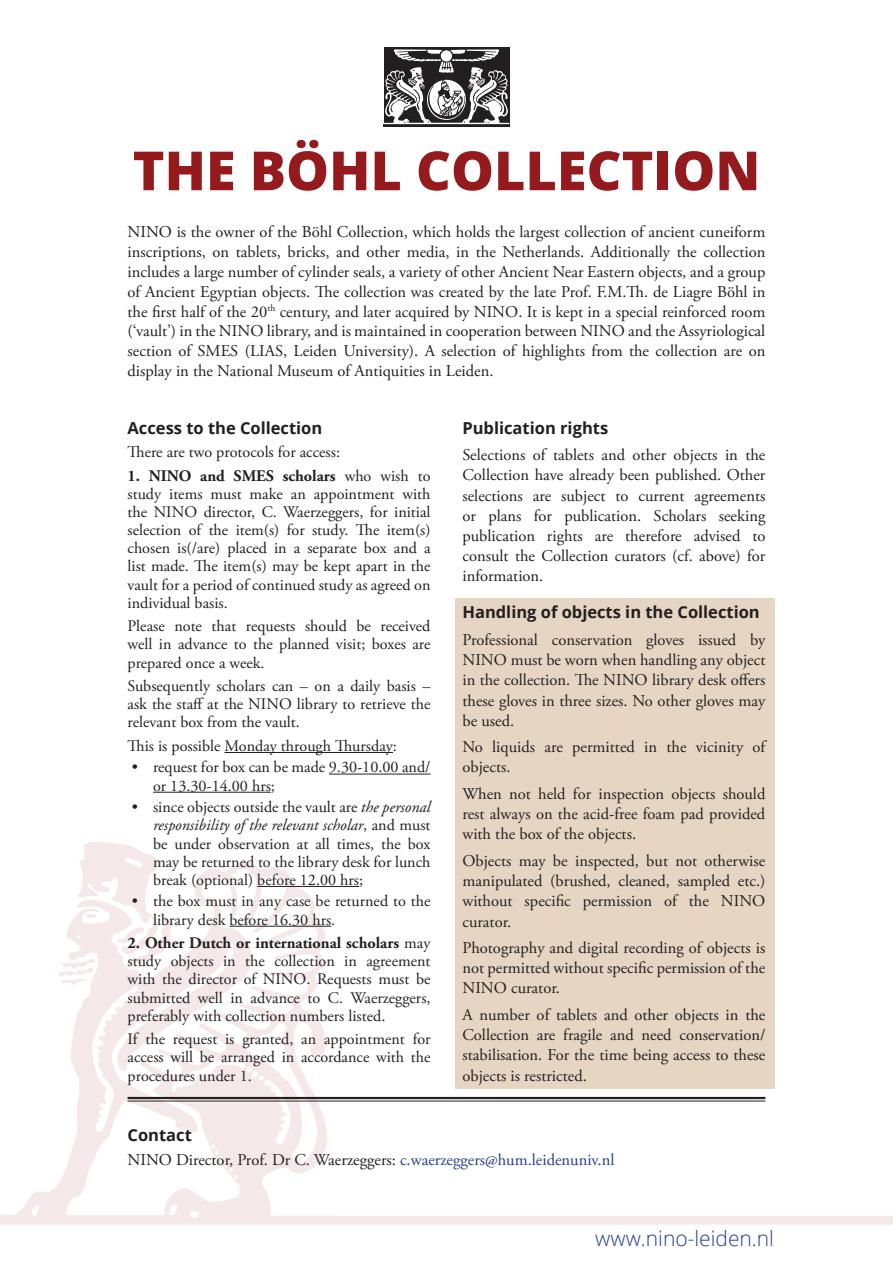
<style>
.page{position:relative;width:893px;height:1263px;background:#fff}
.page>*{position:absolute;margin:0;border:0;box-sizing:border-box;transform-origin:0 0}
.t1{font:800 54px "Open Sans";color:#951a1d}
.NINO_website{font:300 21px "Open Sans";color:#253f8e}
.Paragraph{font:16.5px/20.2px "Adobe Garamond Pro";color:#231f20;text-align:justify}
.Heading_1{font:700 16.5px "Open Sans";color:#231f20}
.Paragraph-2{font:16.2px/18.1px "Adobe Garamond Pro";color:#231f20;text-align:justify}
.s1{font-weight:700}
.s2{font-style:italic}
.s3{color:#253f8e}
</style>
<div class="page">
<svg style="left:0;top:861px;width:893px;height:363px"></svg>
<svg style="left:31px;top:1205px;width:9px;height:13px"></svg>
<svg style="left:58px;top:842px;width:260px;height:379px"></svg>
<svg style="left:384px;top:47px;width:125px;height:79px"></svg>
<svg style="left:384px;top:49px;width:125px;height:75px"></svg>
<div style="left:455px;top:598px;width:319px;height:491px;background:#e6d5c2"></div>
<hr style="left:225px;top:752px;width:168px;height:1px;background:#231f20">
<hr style="left:329px;top:774px;width:102px;height:1px;background:#231f20">
<hr style="left:153px;top:792px;width:118px;height:1px;background:#231f20">
<hr style="left:257px;top:886px;width:102px;height:1px;background:#231f20">
<hr style="left:229px;top:926px;width:102px;height:1px;background:#231f20">
<hr style="left:128px;top:1097px;width:637px;height:2px;background:#231f20">
<hr style="left:128px;top:1101px;width:637px;height:1px;background:#231f20">
<p class="t1" style="left:133px;top:130px;width:629px">THE BÖHL COLLECTION</p>
<p class="Paragraph" style="left:128px;top:223px;width:639px;line-height:19.8px">NINO is the owner of the Böhl Collection, which holds the largest collection of ancient cuneiform inscriptions, on tablets, bricks, and other media, in the Netherlands. Additionally the collection includes a large number of cylinder seals, a variety of other Ancient Near Eastern objects, and a group of Ancient Egyptian objects. The collection was created by the late Prof. F.M.Th. de Liagre Böhl in the first half of the 20<sup>th</sup> century, and later acquired by NINO. It is kept in a special reinforced room (‘vault’) in the NINO library, and is maintained in cooperation between NINO and the Assyriological section of SMES (LIAS, Leiden University). A selection of highlights from the collection are on display in the National Museum of Antiquities in Leiden.</p>
<p class="Heading_1" style="left:128px;top:416px;width:196px">Access to the Collection</p>
<p class="Paragraph-2" style="left:128px;top:443px;width:214px">There are two protocols for access:</p>
<p class="Paragraph-2" style="left:128px;top:467px;width:305px"><span class="s1">1. NINO and SMES scholars</span> who wish to study items must make an appointment with the NINO director, C. Waerzeggers, for initial selection of the item(s) for study. The item(s) chosen is(/are) placed in a separate box and a list made. The item(s) may be kept apart in the vault for a period of continued study as agreed on individual basis.</p>
<p class="Paragraph-2" style="left:128px;top:618px;width:304px">Please note that requests should be received well in advance to the planned visit; boxes are prepared once a week.</p>
<p class="Paragraph-2" style="left:128px;top:677px;width:304px">Subsequently scholars can – on a daily basis – ask the staff at the NINO library to retrieve the relevant box from the vault.</p>
<p class="Paragraph-2" style="left:128px;top:737px;width:271px">This is possible Monday through Thursday:</p>
<p class="Paragraph-2" style="left:153px;top:759px;width:279px;text-indent:-21px">• request for box can be made 9.30-10.00 and/ or 13.30-14.00 hrs;</p>
<p class="Paragraph-2" style="left:153px;top:798px;width:279px;text-indent:-21px">• since objects outside the vault are <span class="s2">the personal responsibility of the relevant scholar</span>, and must be under observation at all times, the box may be returned to the library desk for lunch break (optional) before 12.00 hrs;</p>
<p class="Paragraph-2" style="left:153px;top:893px;width:279px;text-indent:-21px">• the box must in any case be returned to the library desk before 16.30 hrs.</p>
<p class="Paragraph-2" style="left:128px;top:934px;width:304px"><span class="s1">2. Other Dutch or international scholars</span> may study objects in the collection in agreement with the director of NINO. Requests must be submitted well in advance to C. Waerzeggers, preferably with collection numbers listed.</p>
<p class="Paragraph-2" style="left:128px;top:1030px;width:304px">If the request is granted, an appointment for access will be arranged in accordance with the procedures under 1.</p>
<p class="Heading_1" style="left:462px;top:416px;width:147px">Publication rights</p>
<p class="Paragraph" style="left:462px;top:445px;width:304px">Selections of tablets and other objects in the Collection have already been published. Other selections are subject to current agreements or plans for publication. Scholars seeking publication rights are therefore advised to consult the Collection curators (cf. above) for information.</p>
<p class="Heading_1" style="left:462px;top:601px;width:299px">Handling of objects in the Collection</p>
<p class="Paragraph" style="left:462px;top:630px;width:304px">Professional conservation gloves issued by NINO must be worn when handling any object in the collection. The NINO library desk offers these gloves in three sizes. No other gloves may be used.</p>
<p class="Paragraph" style="left:462px;top:737px;width:304px">No liquids are permitted in the vicinity of objects.</p>
<p class="Paragraph" style="left:462px;top:784px;width:304px">When not held for inspection objects should rest always on the acid-free foam pad provided with the box of the objects.</p>
<p class="Paragraph" style="left:462px;top:851px;width:304px">Objects may be inspected, but not otherwise manipulated (brushed, cleaned, sampled etc.) without specific permission of the NINO curator.</p>
<p class="Paragraph" style="left:462px;top:938px;width:304px">Photography and digital recording of objects is not permitted without specific permission of the NINO curator.</p>
<p class="Paragraph" style="left:462px;top:1005px;width:304px">A number of tablets and other objects in the Collection are fragile and need conservation/ stabilisation. For the time being access to these objects is restricted.</p>
<p class="Heading_1" style="left:128px;top:1123px;width:66px">Contact</p>
<p class="Paragraph" style="left:128px;top:1150px;width:488px">NINO Director, Prof. Dr C. Waerzeggers: <span class="s3">c.waerzeggers@hum.leidenuniv.nl</span></p>
<p class="NINO_website" style="left:595px;top:1224px;width:180px">www.nino-leiden.nl</p>
</div>
